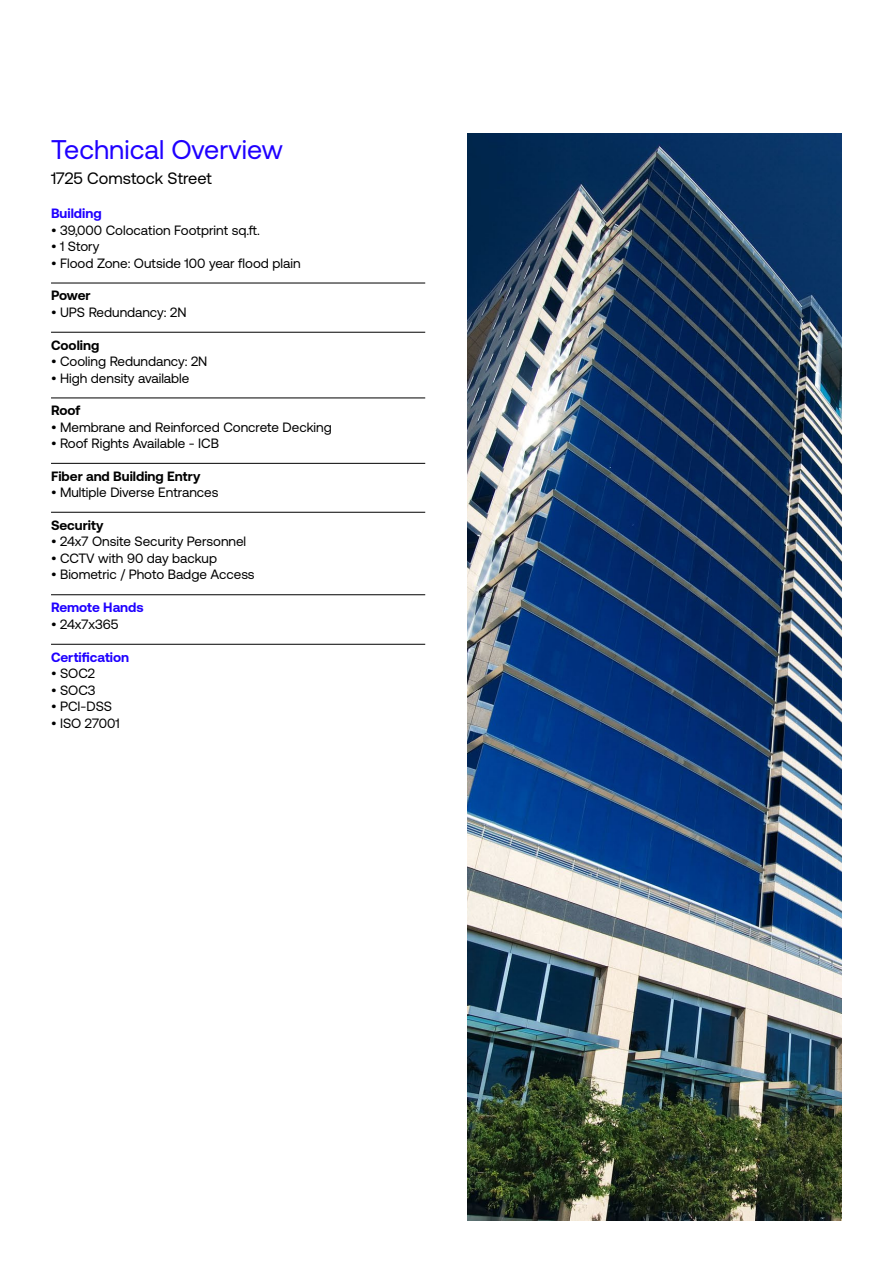
<style>
.page{position:relative;width:893px;height:1263px;background:#fff}
.page>*{position:absolute;margin:0;border:0;box-sizing:border-box;transform-origin:0 0}
.t1{font:27px "Aeonik Pro";color:#1f00ff}
.t2{font:16.5px "Aeonik Pro";color:#000}
.t3{font:13.5px "Aeonik Pro";color:#000}
.t4{font:700 13.5px "Aeonik Pro";color:#000}
.t5{font:700 13.5px "Aeonik Pro";color:#1f00ff}
</style>
<div class="page">
<hr style="left:51px;top:283px;width:374px;height:1px;background:#000">
<hr style="left:51px;top:332px;width:374px;height:1px;background:#000">
<hr style="left:51px;top:398px;width:374px;height:1px;background:#000">
<hr style="left:51px;top:463px;width:374px;height:1px;background:#000">
<hr style="left:51px;top:512px;width:374px;height:1px;background:#000">
<hr style="left:51px;top:594px;width:374px;height:1px;background:#000">
<hr style="left:51px;top:644px;width:374px;height:1px;background:#000">
<img style="left:468px;top:134px;width:374px;height:1087px">
<h1 class="t1" style="left:51px;top:135px;width:233px">Technical Overview</h1>
<p class="t2" style="left:51px;top:169px;width:162px">1725 Comstock Street</p>
<p class="t5" style="left:51px;top:206px;width:52px">Building</p>
<p class="t3" style="left:51px;top:223px;width:211px">• 39,000 Colocation Footprint sq.ft.</p>
<p class="t3" style="left:51px;top:239px;width:50px">• 1 Story</p>
<p class="t3" style="left:51px;top:256px;width:251px">• Flood Zone: Outside 100 year flood plain</p>
<p class="t4" style="left:51px;top:288px;width:41px">Power</p>
<p class="t3" style="left:51px;top:305px;width:137px">• UPS Redundancy: 2N</p>
<p class="t4" style="left:51px;top:337px;width:50px">Cooling</p>
<p class="t3" style="left:51px;top:354px;width:158px">• Cooling Redundancy: 2N</p>
<p class="t3" style="left:51px;top:370px;width:140px">• High density available</p>
<p class="t4" style="left:51px;top:403px;width:31px">Roof</p>
<p class="t3" style="left:51px;top:420px;width:282px">• Membrane and Reinforced Concrete Decking</p>
<p class="t3" style="left:51px;top:436px;width:170px">• Roof Rights Available - ICB</p>
<p class="t4" style="left:51px;top:468px;width:151px">Fiber and Building Entry</p>
<p class="t3" style="left:51px;top:485px;width:169px">• Multiple Diverse Entrances</p>
<p class="t4" style="left:51px;top:517px;width:54px">Security</p>
<p class="t3" style="left:51px;top:534px;width:197px">• 24x7 Onsite Security Personnel</p>
<p class="t3" style="left:51px;top:550px;width:168px">• CCTV with 90 day backup</p>
<p class="t3" style="left:51px;top:567px;width:205px">• Biometric / Photo Badge Access</p>
<p class="t5" style="left:51px;top:600px;width:94px">Remote Hands</p>
<p class="t3" style="left:51px;top:616px;width:69px">• 24x7x365</p>
<p class="t5" style="left:51px;top:649px;width:80px">Certification</p>
<p class="t3" style="left:51px;top:666px;width:46px">• SOC2</p>
<p class="t3" style="left:51px;top:682px;width:46px">• SOC3</p>
<p class="t3" style="left:51px;top:699px;width:62px">• PCI-DSS</p>
<p class="t3" style="left:51px;top:715px;width:70px">• ISO 27001</p>
</div>
